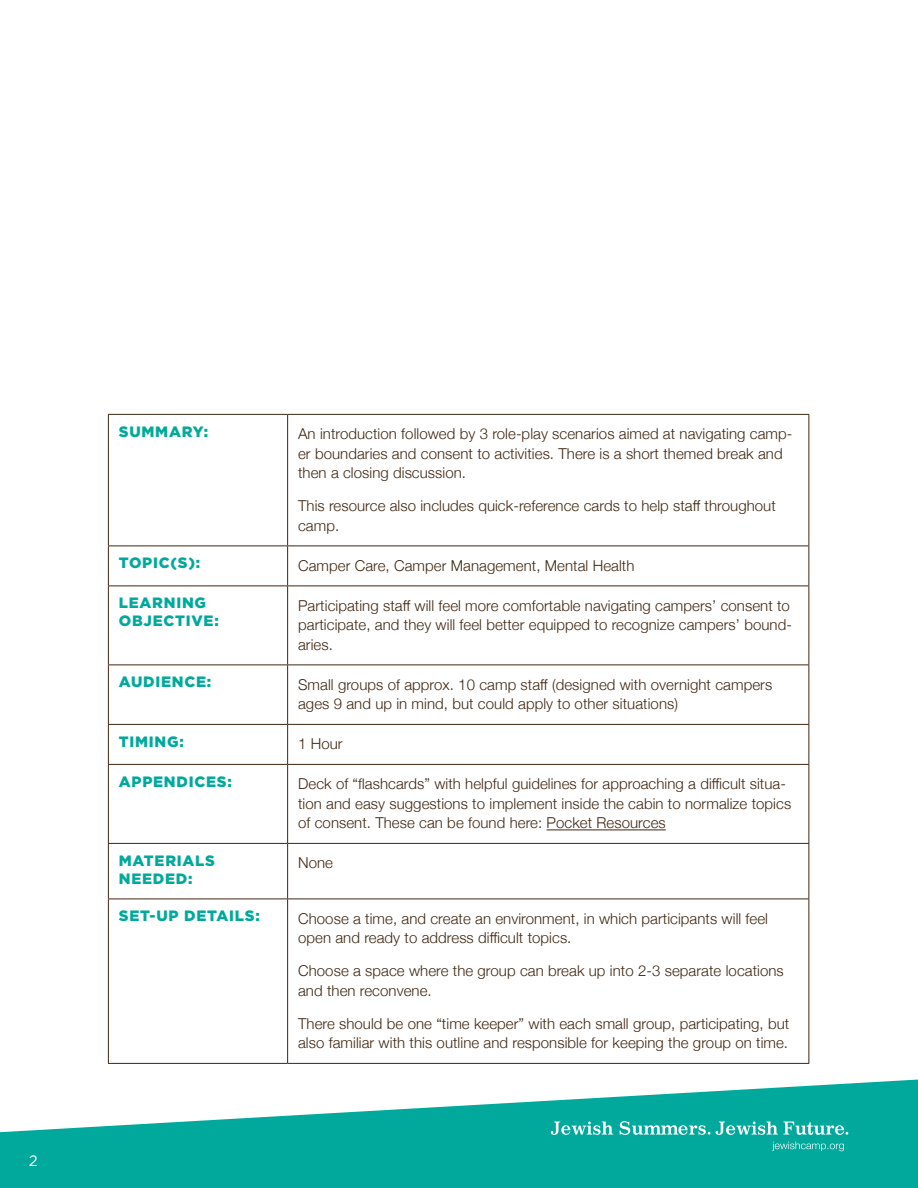
<style>
.page{position:relative;width:918px;height:1188px;background:#fff}
.page>*{position:absolute;margin:0;border:0;box-sizing:border-box;transform-origin:0 0}
.t1{font:300 15px/19.5px "Helvetica Neue";letter-spacing:.005em;color:#3f2712}
.t2{font:900 15px/18px "Gotham";letter-spacing:.05em;color:#00a99c}
.t3{font:15px "Gotham";color:#fff}
</style>
<div class="page">
<svg style="left:0;top:1080px;width:918px;height:108px;fill:#00a99c"></svg>
<svg style="left:551px;top:1121px;width:297px;height:14px;background:#4dc2b9"></svg>
<svg style="left:772px;top:1142px;width:72px;height:9px"></svg>
<hr style="left:108px;top:414px;width:180px;height:1px;background:#3f2712">
<hr style="left:108px;top:415px;width:1px;height:131px;background:#3f2712">
<hr style="left:108px;top:546px;width:180px;height:1px;background:#3f2712">
<hr style="left:108px;top:546px;width:1px;height:40px;background:#3f2712">
<hr style="left:288px;top:546px;width:521px;height:1px;background:#3f2712">
<hr style="left:108px;top:586px;width:180px;height:1px;background:#3f2712">
<hr style="left:108px;top:586px;width:1px;height:79px;background:#3f2712">
<hr style="left:288px;top:586px;width:521px;height:1px;background:#3f2712">
<hr style="left:108px;top:665px;width:180px;height:1px;background:#3f2712">
<hr style="left:108px;top:665px;width:1px;height:59px;background:#3f2712">
<hr style="left:288px;top:665px;width:521px;height:1px;background:#3f2712">
<hr style="left:108px;top:724px;width:180px;height:1px;background:#3f2712">
<hr style="left:108px;top:725px;width:1px;height:39px;background:#3f2712">
<hr style="left:288px;top:724px;width:521px;height:1px;background:#3f2712">
<hr style="left:108px;top:764px;width:180px;height:1px;background:#3f2712">
<hr style="left:108px;top:765px;width:1px;height:78px;background:#3f2712">
<hr style="left:288px;top:764px;width:521px;height:1px;background:#3f2712">
<hr style="left:108px;top:843px;width:180px;height:1px;background:#3f2712">
<hr style="left:108px;top:844px;width:1px;height:55px;background:#3f2712">
<hr style="left:288px;top:843px;width:521px;height:1px;background:#3f2712">
<hr style="left:108px;top:899px;width:180px;height:1px;background:#3f2712">
<hr style="left:108px;top:899px;width:1px;height:164px;background:#3f2712">
<hr style="left:288px;top:899px;width:521px;height:1px;background:#3f2712">
<hr style="left:108px;top:1063px;width:180px;height:1px;background:#3f2712">
<hr style="left:288px;top:414px;width:521px;height:1px;background:#3f2712">
<hr style="left:287px;top:415px;width:1px;height:131px;background:#3f2712">
<hr style="left:809px;top:415px;width:1px;height:131px;background:#3f2712">
<hr style="left:287px;top:546px;width:1px;height:40px;background:#3f2712">
<hr style="left:809px;top:546px;width:1px;height:40px;background:#3f2712">
<hr style="left:287px;top:586px;width:1px;height:79px;background:#3f2712">
<hr style="left:809px;top:586px;width:1px;height:79px;background:#3f2712">
<hr style="left:287px;top:665px;width:1px;height:59px;background:#3f2712">
<hr style="left:809px;top:665px;width:1px;height:59px;background:#3f2712">
<hr style="left:287px;top:725px;width:1px;height:39px;background:#3f2712">
<hr style="left:809px;top:725px;width:1px;height:39px;background:#3f2712">
<hr style="left:287px;top:765px;width:1px;height:78px;background:#3f2712">
<hr style="left:809px;top:765px;width:1px;height:78px;background:#3f2712">
<hr style="left:287px;top:844px;width:1px;height:55px;background:#3f2712">
<hr style="left:809px;top:844px;width:1px;height:55px;background:#3f2712">
<hr style="left:287px;top:899px;width:1px;height:164px;background:#3f2712">
<hr style="left:809px;top:899px;width:1px;height:164px;background:#3f2712">
<hr style="left:288px;top:1063px;width:521px;height:1px;background:#3f2712">
<hr style="left:547px;top:830px;width:119px;height:1px;background:#3f2712">
<p class="t3" style="left:29px;top:1153px;width:10px">2</p>
<p class="t2" style="left:119px;top:423px;width:91px">SUMMARY:</p>
<p class="t1" style="left:298px;top:423px;width:496px">An introduction followed by 3 role-play scenarios aimed at navigating camp&shy;er boundaries and consent to activities. There is a short themed break and then a closing discussion.</p>
<p class="t1" style="left:298px;top:495px;width:479px">This resource also includes quick-reference cards to help staff throughout camp.</p>
<p class="t2" style="left:119px;top:555px;width:83px">TOPIC(S):</p>
<p class="t1" style="left:298px;top:557px;width:338px">Camper Care, Camper Management, Mental Health</p>
<p class="t2" style="left:119px;top:595px;width:101px">LEARNING<br>OBJECTIVE:</p>
<p class="t1" style="left:298px;top:595px;width:495px">Participating staff will feel more comfortable navigating campers’ consent to participate, and they will feel better equipped to recognize campers’ bound&shy;aries.</p>
<p class="t2" style="left:119px;top:674px;width:94px">AUDIENCE:</p>
<p class="t1" style="left:298px;top:674px;width:476px">Small groups of approx. 10 camp staff (designed with overnight campers ages 9 and up in mind, but could apply to other situations)</p>
<p class="t2" style="left:119px;top:733px;width:66px">TIMING:</p>
<p class="t1" style="left:298px;top:736px;width:46px">1 Hour</p>
<p class="t2" style="left:119px;top:773px;width:114px">APPENDICES:</p>
<p class="t1" style="left:298px;top:773px;width:495px">Deck of “flashcards” with helpful guidelines for approaching a difficult situa&shy;tion and easy suggestions to implement inside the cabin to normalize topics of consent. These can be found here: Pocket Resources</p>
<p class="t2" style="left:119px;top:852px;width:98px">MATERIALS<br>NEEDED:</p>
<p class="t1" style="left:298px;top:855px;width:36px">None</p>
<p class="t2" style="left:119px;top:908px;width:142px">SET-UP DETAILS:</p>
<p class="t1" style="left:298px;top:910px;width:471px">Choose a time, and create an environment, in which participants will feel open and ready to address difficult topics.</p>
<p class="t1" style="left:298px;top:960px;width:487px">Choose a space where the group can break up into 2-3 separate locations and then reconvene.</p>
<p class="t1" style="left:298px;top:1013px;width:493px">There should be one “time keeper” with each small group, participating, but also familiar with this outline and responsible for keeping the group on time.</p>
</div>
